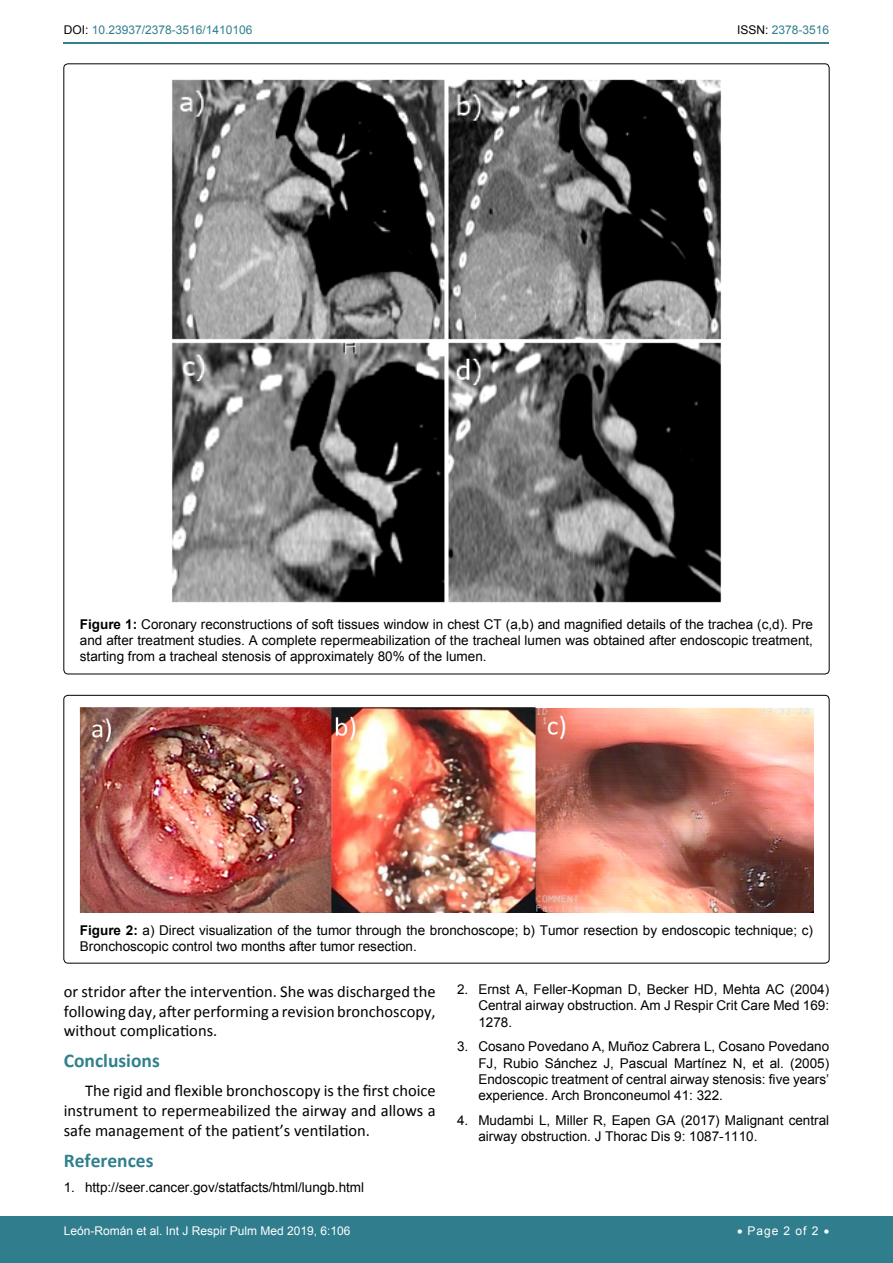
<style>
.page{position:relative;width:893px;height:1263px;background:#fff}
.page>*{position:absolute;margin:0;border:0;box-sizing:border-box;transform-origin:0 0}
.t1{font:700 19.5px "Calibri";color:#30808d}
.t2{font:16.5px/19.8px "Calibri";color:#000;text-align:justify}
.t3{font:13.5px/16.2px "Arial";color:#000;text-align:justify}
.t4{font:12px "Arial";color:#fff}
.t5{font:12px "Arial";color:#30808d}
.s1{color:#000}
.s2{font-weight:700}
</style>
<div class="page">
<hr style="left:64px;top:42px;width:765px;height:1px;background:#30808d">
<div style="left:0;top:1217px;width:893px;height:46px;background:#307d8d"></div>
<img style="left:172px;top:79px;width:549px;height:524px">
<div style="left:64px;top:695px;width:765px;height:268px;border:1px solid #000;border-radius:4px"></div>
<img style="left:80px;top:707px;width:733px;height:205px">
<p class="t5" style="left:64px;top:22px;width:190px"><span class="s1">DOI:</span> 10.23937/2378-3516/1410106</p>
<p class="t5" style="left:737px;top:22px;width:94px"><span class="s1">ISSN:</span> 2378-3516</p>
<p class="t3" style="left:80px;top:616px;width:735px"><span class="s2">Figure 1:</span> Coronary reconstructions of soft tissues window in chest CT (a,b) and magnified details of the trachea (c,d). Pre and after treatment studies. A complete repermeabilization of the tracheal lumen was obtained after endoscopic treatment, starting from a tracheal stenosis of approximately 80% of the lumen.</p>
<p class="t3" style="left:80px;top:922px;width:735px"><span class="s2">Figure 2:</span> a) Direct visualization of the tumor through the bronchoscope; b) Tumor resection by endoscopic technique; c)<br>Bronchoscopic control two months after tumor resection.</p>
<p class="t2" style="left:64px;top:981px;width:373px">or stridor after the intervention. She was discharged the following day, after performing a revision bronchoscopy, without complications.</p>
<h1 class="t1" style="left:64px;top:1048px;width:98px">Conclusions</h1>
<p class="t2" style="left:64px;top:1080px;width:373px;text-indent:21px">The rigid and flexible bronchoscopy is the first choice instrument to repermeabilized the airway and allows a safe management of the patient’s ventilation.</p>
<h1 class="t1" style="left:64px;top:1148px;width:91px">References</h1>
<p class="t3" style="left:64px;top:1179px;width:302px">1. http://seer.cancer.gov/statfacts/html/lungb.html</p>
<p class="t3" style="left:478px;top:981px;width:352px;text-indent:-21px">2. Ernst A, Feller-Kopman D, Becker HD, Mehta AC (2004)<br>Central airway obstruction. Am J Respir Crit Care Med 169:<br>1278.</p>
<p class="t3" style="left:478px;top:1039px;width:352px;text-indent:-21px">3. Cosano Povedano A, Muñoz Cabrera L, Cosano Povedano FJ, Rubio Sánchez J, Pascual Martínez N, et al. (2005)<br>Endoscopic treatment of central airway stenosis: five years’ experience. Arch Bronconeumol 41: 322.</p>
<p class="t3" style="left:478px;top:1112px;width:352px;text-indent:-21px">4. Mudambi L, Miller R, Eapen GA (2017) Malignant central airway obstruction. J Thorac Dis 9: 1087-1110.</p>
<p class="t4" style="left:64px;top:1223px;width:288px">León-Román et al. Int J Respir Pulm Med 2019, 6:106</p>
<p class="t4" style="left:737px;top:1223px;width:94px">• Page 2 of 2 •</p>
</div>
